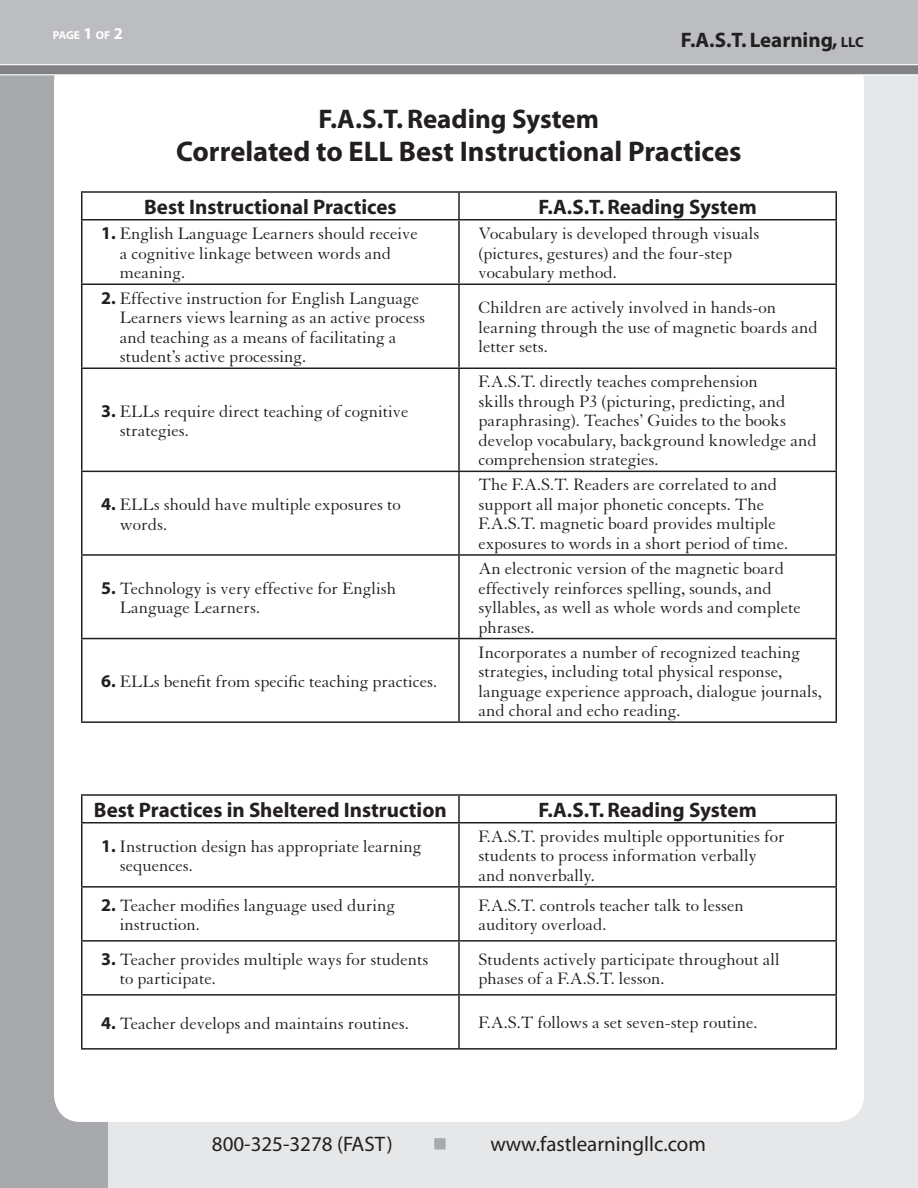
<style>
.page{position:relative;width:918px;height:1188px;background:#fff}
.page>*{position:absolute;margin:0;border:0;box-sizing:border-box;transform-origin:0 0}
.t1{font:700 28.5px "Myriad";color:#231f20}
.t2{font:700 27px "Myriad";color:#231f20}
.t3{font:700 21px "Myriad";color:#231f20}
.t4{font:21px "Myriad";color:#231f20}
.t5{font:18px/19.5px "Granjon";color:#231f20}
.t6{font:700 11.55px "Myriad";letter-spacing:-.01em;color:#fff}
.s1{font-size:16.5px}
.s2{font-size:14.7px}
.s3{font-family:"Myriad";font-weight:700}
.s4{color:#a8a9ad}
</style>
<div class="page">
<div style="left:0;top:1px;width:918px;height:1187px;background:#e6e7e9"></div>
<div style="left:0;top:1px;width:108px;height:1187px;background:#a8a9ad"></div>
<div style="left:54px;top:75px;width:810px;height:1047px;background:#fff"></div>
<svg style="left:0;top:65px;width:918px;height:10px;background:#8c8e91"></svg>
<div style="left:0;top:0;width:918px;height:65px;background:#bcbdc0"></div>
<hr style="left:81px;top:191px;width:378px;height:2px;background:#231f20">
<svg style="left:81px;top:193px;width:1px;height:26px"></svg>
<hr style="left:459px;top:191px;width:378px;height:2px;background:#231f20">
<hr style="left:458px;top:193px;width:2px;height:26px;background:#231f20">
<svg style="left:836px;top:193px;width:1px;height:26px"></svg>
<hr style="left:81px;top:219px;width:378px;height:1px;background:#231f20">
<hr style="left:81px;top:220px;width:1px;height:64px;background:#231f20">
<hr style="left:459px;top:219px;width:378px;height:1px;background:#231f20">
<hr style="left:458px;top:220px;width:2px;height:64px;background:#231f20">
<hr style="left:836px;top:220px;width:1px;height:64px;background:#231f20">
<hr style="left:81px;top:284px;width:378px;height:1px;background:#231f20">
<hr style="left:81px;top:285px;width:1px;height:83px;background:#231f20">
<hr style="left:459px;top:284px;width:378px;height:1px;background:#231f20">
<hr style="left:458px;top:285px;width:2px;height:83px;background:#231f20">
<hr style="left:836px;top:285px;width:1px;height:83px;background:#231f20">
<hr style="left:81px;top:368px;width:378px;height:1px;background:#231f20">
<hr style="left:81px;top:369px;width:1px;height:102px;background:#231f20">
<hr style="left:459px;top:368px;width:378px;height:1px;background:#231f20">
<hr style="left:458px;top:369px;width:2px;height:102px;background:#231f20">
<hr style="left:836px;top:369px;width:1px;height:102px;background:#231f20">
<hr style="left:81px;top:471px;width:378px;height:1px;background:#231f20">
<hr style="left:81px;top:472px;width:1px;height:82px;background:#231f20">
<hr style="left:459px;top:471px;width:378px;height:1px;background:#231f20">
<hr style="left:458px;top:472px;width:2px;height:82px;background:#231f20">
<hr style="left:836px;top:472px;width:1px;height:82px;background:#231f20">
<hr style="left:81px;top:554px;width:378px;height:2px;background:#231f20">
<hr style="left:81px;top:556px;width:1px;height:82px;background:#231f20">
<hr style="left:459px;top:554px;width:378px;height:2px;background:#231f20">
<hr style="left:458px;top:556px;width:2px;height:82px;background:#231f20">
<hr style="left:836px;top:556px;width:1px;height:82px;background:#231f20">
<hr style="left:81px;top:638px;width:378px;height:1px;background:#231f20">
<hr style="left:81px;top:639px;width:1px;height:82px;background:#231f20">
<hr style="left:459px;top:638px;width:378px;height:1px;background:#231f20">
<hr style="left:458px;top:639px;width:2px;height:82px;background:#231f20">
<hr style="left:836px;top:639px;width:1px;height:82px;background:#231f20">
<hr style="left:81px;top:721px;width:378px;height:2px;background:#231f20">
<hr style="left:459px;top:721px;width:378px;height:2px;background:#231f20">
<hr style="left:81px;top:794px;width:378px;height:2px;background:#231f20">
<svg style="left:81px;top:796px;width:1px;height:26px"></svg>
<hr style="left:459px;top:794px;width:378px;height:2px;background:#231f20">
<hr style="left:458px;top:796px;width:2px;height:26px;background:#231f20">
<svg style="left:836px;top:796px;width:1px;height:26px"></svg>
<hr style="left:81px;top:822px;width:378px;height:2px;background:#231f20">
<hr style="left:81px;top:824px;width:1px;height:62px;background:#231f20">
<hr style="left:459px;top:822px;width:378px;height:2px;background:#231f20">
<hr style="left:458px;top:824px;width:2px;height:62px;background:#231f20">
<hr style="left:836px;top:824px;width:1px;height:62px;background:#231f20">
<hr style="left:81px;top:886px;width:378px;height:2px;background:#231f20">
<hr style="left:81px;top:888px;width:1px;height:52px;background:#231f20">
<hr style="left:459px;top:886px;width:378px;height:2px;background:#231f20">
<hr style="left:458px;top:888px;width:2px;height:52px;background:#231f20">
<hr style="left:836px;top:888px;width:1px;height:52px;background:#231f20">
<hr style="left:81px;top:940px;width:378px;height:2px;background:#231f20">
<hr style="left:81px;top:942px;width:1px;height:52px;background:#231f20">
<hr style="left:459px;top:940px;width:378px;height:2px;background:#231f20">
<hr style="left:458px;top:942px;width:2px;height:52px;background:#231f20">
<hr style="left:836px;top:942px;width:1px;height:52px;background:#231f20">
<hr style="left:81px;top:994px;width:378px;height:2px;background:#231f20">
<hr style="left:81px;top:996px;width:1px;height:52px;background:#231f20">
<hr style="left:459px;top:994px;width:378px;height:2px;background:#231f20">
<hr style="left:458px;top:996px;width:2px;height:52px;background:#231f20">
<hr style="left:836px;top:996px;width:1px;height:52px;background:#231f20">
<hr style="left:81px;top:1048px;width:378px;height:2px;background:#231f20">
<hr style="left:459px;top:1048px;width:378px;height:2px;background:#231f20">
<p class="t6" style="left:53px;top:30px;width:71px">PAGE <span class="s1">1</span> OF <span class="s1">2</span></p>
<p class="t3" style="left:681px;top:29px;width:185px">F.A.S.T. Learning, <span class="s2">LLC</span></p>
<h2 class="t2" style="left:319px;top:105px;width:282px">F.A.S.T. Reading System</h2>
<h1 class="t1" style="left:176px;top:137px;width:567px">Correlated to ELL Best Instructional Practices</h1>
<p class="t3" style="left:144px;top:196px;width:254px">Best Instructional Practices</p>
<p class="t3" style="left:539px;top:196px;width:220px">F.A.S.T. Reading System</p>
<p class="t5" style="left:120px;top:224px;width:299px;text-indent:-19px"><span class="s3">1.</span> English Language Learners should receive a cognitive linkage between words and meaning.</p>
<p class="t5" style="left:478px;top:224px;width:282px">Vocabulary is developed through visuals (pictures, gestures) and the four-step vocabulary method.</p>
<p class="t5" style="left:120px;top:289px;width:307px;text-indent:-19px"><span class="s3">2.</span> Effective instruction for English Language Learners views learning as an active process and teaching as a means of facilitating a student’s active processing.</p>
<p class="t5" style="left:478px;top:298px;width:341px">Children are actively involved in hands-on learning through the use of magnetic boards and letter sets.</p>
<p class="t5" style="left:120px;top:402px;width:290px;text-indent:-19px"><span class="s3">3.</span> ELLs require direct teaching of cognitive strategies.</p>
<p class="t5" style="left:478px;top:372px;width:340px">F.A.S.T. directly teaches comprehension<br>skills through P3 (picturing, predicting, and paraphrasing). Teaches’ Guides to the books develop vocabulary, background knowledge and comprehension strategies.</p>
<p class="t5" style="left:120px;top:495px;width:282px;text-indent:-19px"><span class="s3">4.</span> ELLs should have multiple exposures to words.</p>
<p class="t5" style="left:120px;top:579px;width:278px;text-indent:-19px"><span class="s3">5.</span> Technology is very effective for English<br>Language Learners.</p>
<p class="t5" style="left:101px;top:672px;width:337px"><span class="s3">6.</span> ELLs benefit from specific teaching practices.</p>
<p class="t5" style="left:478px;top:476px;width:311px">The F.A.S.T. Readers are correlated to and support all major phonetic concepts. The F.A.S.T. magnetic board provides multiple exposures to words in a short period of time.</p>
<p class="t5" style="left:478px;top:559px;width:324px">An electronic version of the magnetic board effectively reinforces spelling, sounds, and syllables, as well as whole words and complete phrases.</p>
<p class="t5" style="left:478px;top:643px;width:345px">Incorporates a number of recognized teaching strategies, including total physical response, language experience approach, dialogue journals, and choral and echo reading.</p>
<p class="t3" style="left:94px;top:799px;width:354px">Best Practices in Sheltered Instruction</p>
<p class="t3" style="left:539px;top:799px;width:220px">F.A.S.T. Reading System</p>
<p class="t5" style="left:120px;top:837px;width:303px;text-indent:-19px"><span class="s3">1.</span> Instruction design has appropriate learning sequences.</p>
<p class="t5" style="left:478px;top:827px;width:308px">F.A.S.T. provides multiple opportunities for students to process information verbally and nonverbally.</p>
<p class="t5" style="left:120px;top:896px;width:277px;text-indent:-19px"><span class="s3">2.</span> Teacher modifies language used during instruction.</p>
<p class="t5" style="left:478px;top:896px;width:267px">F.A.S.T. controls teacher talk to lessen auditory overload.</p>
<p class="t5" style="left:120px;top:950px;width:310px;text-indent:-19px"><span class="s3">3.</span> Teacher provides multiple ways for students to participate.</p>
<p class="t5" style="left:478px;top:950px;width:303px">Students actively participate throughout all phases of a F.A.S.T. lesson.</p>
<p class="t5" style="left:101px;top:1014px;width:309px"><span class="s3">4.</span> Teacher develops and maintains routines.</p>
<p class="t5" style="left:478px;top:1014px;width:280px">F.A.S.T follows a set seven-step routine.</p>
<p class="t4" style="left:212px;top:1134px;width:182px">800-325-3278 (FAST)</p>
<p class="t4" style="left:433px;top:1134px;width:275px"><span class="s4">■</span> www.fastlearningllc.com</p>
</div>
